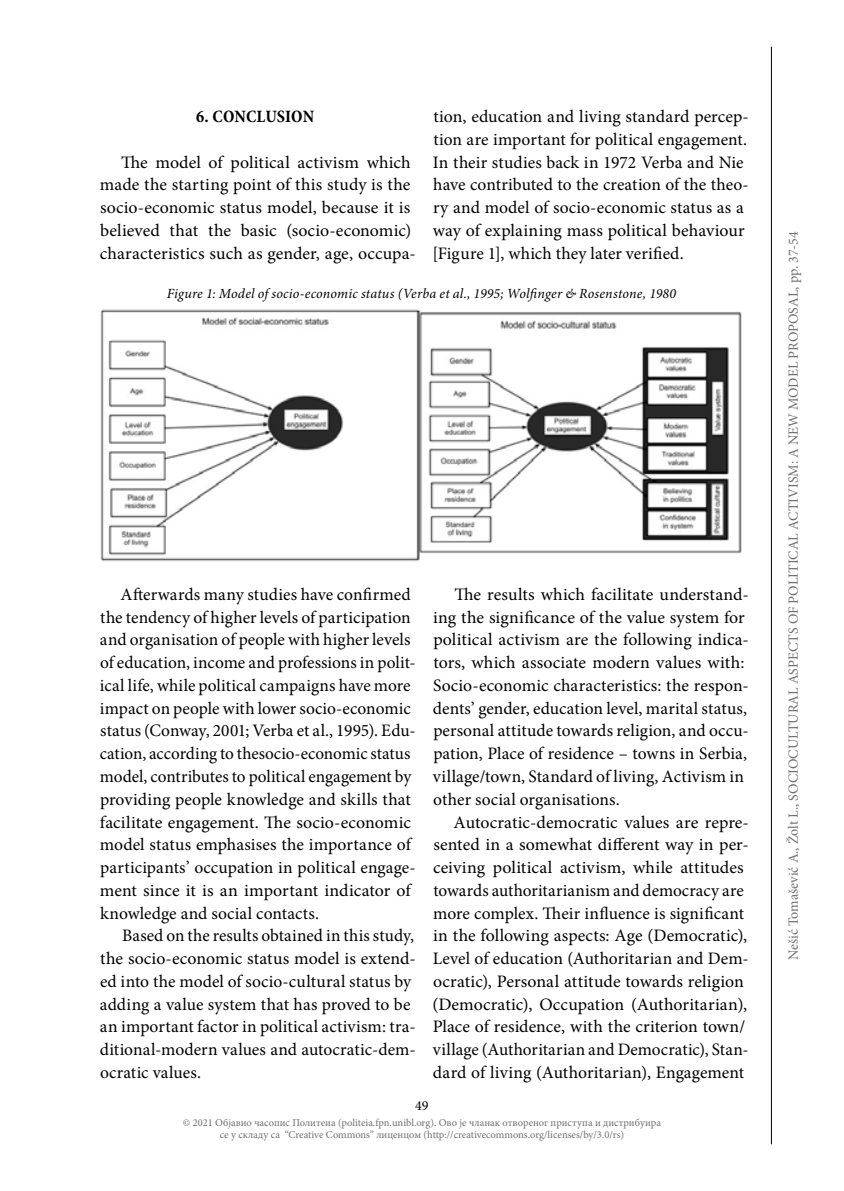
<style>
.page{position:relative;width:844px;height:1191px;background:#fff}
.page>*{position:absolute;margin:0;border:0;box-sizing:border-box;transform-origin:0 0}
.t1{font:17.5px/22.8px "Minion Pro";letter-spacing:.005em;color:#000}
.t2{font:700 condensed 17.5px "Minion Pro";color:#000}
.t3{font:14px "Minion Pro";color:#706f6f}
.t4{font:italic 14px "Minion Pro";letter-spacing:.01em;color:#000}
.t5{font:14px "Minion Pro";color:#000}
.t6{font:10.5px/12.6px "Minion Pro";color:#706f6f;text-align:center}
</style>
<div class="page">
<hr style="left:770px;top:47px;width:1px;height:1097px;background:#000">
<img style="left:100px;top:309px;width:642px;height:253px">
<p class="t1" style="left:432px;top:105px;width:318px">tion, education and living standard percep&shy;tion are important for political engagement.<br>In their studies back in 1972 Verba and Nie have contributed to the creation of the theo&shy;ry and model of socio-economic status as a way of explaining mass political behaviour [Figure 1], which they later verified.</p>
<p class="t4" style="left:167px;top:284px;width:510px">Figure 1: Model of socio-economic status (Verba et al., 1995; Wolfinger &amp; Rosenstone, 1980</p>
<p class="t2" style="left:196px;top:104px;width:120px">6. CONCLUSION</p>
<p class="t1" style="left:100px;top:151px;width:317px;text-indent:21px">The model of political activism which made the starting point of this study is the socio-economic status model, because it is believed that the basic (socio-economic) characteristics such as gender, age, occupa-</p>
<p class="t1" style="left:100px;top:583px;width:317px;text-indent:21px">Afterwards many studies have confirmed the tendency of higher levels of participation and organisation of people with higher levels of education, income and professions in polit&shy;ical life, while political campaigns have more impact on people with lower socio-economic status (Conway, 2001; Verba et al., 1995). Edu&shy;cation, according to thesocio-economic status model, contributes to political engagement by providing people knowledge and skills that facilitate engagement. The socio-economic model status emphasises the importance of participants’ occupation in political engage&shy;ment since it is an important indicator of knowledge and social contacts.</p>
<p class="t1" style="left:100px;top:924px;width:317px;text-indent:23px">Based on the results obtained in this study, the socio-economic status model is extend&shy;ed into the model of socio-cultural status by adding a value system that has proved to be an important factor in political activism: tra&shy;ditional-modern values and autocratic-dem&shy;ocratic values.</p>
<p class="t1" style="left:433px;top:583px;width:317px;text-indent:21px">The results which facilitate understand&shy;ing the significance of the value system for political activism are the following indica&shy;tors, which associate modern values with:<br>Socio-economic characteristics: the respon&shy;dents’ gender, education level, marital status, personal attitude towards religion, and occu&shy;pation, Place of residence – towns in Serbia, village/town, Standard of living, Activism in other social organisations.</p>
<p class="t1" style="left:432px;top:810px;width:318px;text-indent:21px">Autocratic-democratic values are repre&shy;sented in a somewhat different way in per&shy;ceiving political activism, while attitudes towards authoritarianism and democracy are more complex. Their influence is significant in the following aspects: Age (Democratic), Level of education (Authoritarian and Dem&shy;ocratic), Personal attitude towards religion (Democratic), Occupation (Authoritarian), Place of residence, with the criterion town/ village (Authoritarian and Democratic), Stan&shy;dard of living (Authoritarian), Engagement</p>
<p class="t5" style="left:415px;top:1096px;width:15px">49</p>
<p class="t6" style="left:183px;top:1116px;width:479px">© 2021 Објавио часопис Политеиа (politeia.fpn.unibl.org). Ово је чланак отвореног приступа и дистрибуира се у складу са “Creative Commons” лиценцом (http://creativecommons.org/licenses/by/3.0/rs)</p>
<p class="t3" style="left:783px;top:960px;width:730px;rotate:-90deg">Nešić Tomašević A., Žolt L., SOCIOCULTURAL ASPECTS OF POLITICAL ACTIVISM: A NEW MODEL PROPOSAL, pp. 37-54</p>
</div>
